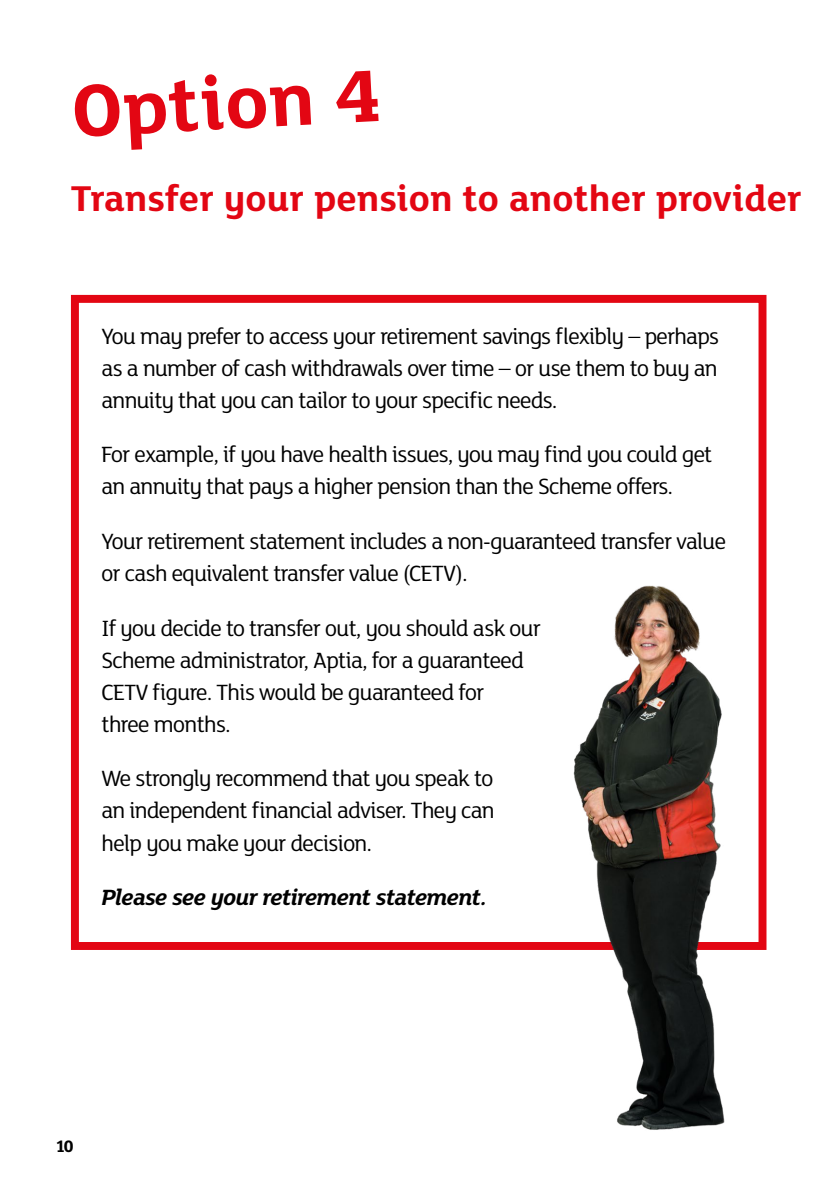
<style>
.page{position:relative;width:840px;height:1191px;background:#fff}
.page>*{position:absolute;margin:0;border:0;box-sizing:border-box;transform-origin:0 0}
.t1{font:700 80px "Mary Ann";color:#e30613}
.t2{font:700 39px "Mary Ann";letter-spacing:.02em;color:#e30613}
.t3{font:24px/32px "Mary Ann";letter-spacing:-.02em;color:#000}
.t4{font:italic 700 24px "Mary Ann";letter-spacing:-.02em;color:#000}
.t5{font:700 18px "Mary Ann";color:#000}
</style>
<div class="page">
<div style="left:71px;top:295px;width:695px;height:655px;border:8px solid #e30613"></div>
<img style="left:489px;top:555px;width:278px;height:575px">
<h1 class="t1" style="left:70px;top:56px;width:308px;rotate:-3deg">Option 4</h1>
<h2 class="t2" style="left:71px;top:171px;width:731px">Transfer your pension to another provider</h2>
<p class="t3" style="left:101px;top:319px;width:618px;text-align:justify">You may prefer to access your retirement savings flexibly – perhaps as a number of cash withdrawals over time – or use them to buy an annuity that you can tailor to your specific needs.</p>
<p class="t3" style="left:101px;top:438px;width:612px">For example, if you have health issues, you may find you could get an annuity that pays a higher pension than the Scheme offers.</p>
<p class="t3" style="left:101px;top:524px;width:625px">Your retirement statement includes a non-guaranteed transfer value or cash equivalent transfer value (CETV).</p>
<p class="t3" style="left:101px;top:611px;width:441px">If you decide to transfer out, you should ask our Scheme administrator, Aptia, for a guaranteed CETV figure. This would be guaranteed for<br>three months.</p>
<p class="t3" style="left:101px;top:762px;width:394px;text-align:justify">We strongly recommend that you speak to an independent financial adviser. They can help you make your decision.</p>
<p class="t4" style="left:101px;top:881px;width:386px">Please see your retirement statement.</p>
<p class="t5" style="left:57px;top:1133px;width:18px">10</p>
</div>
